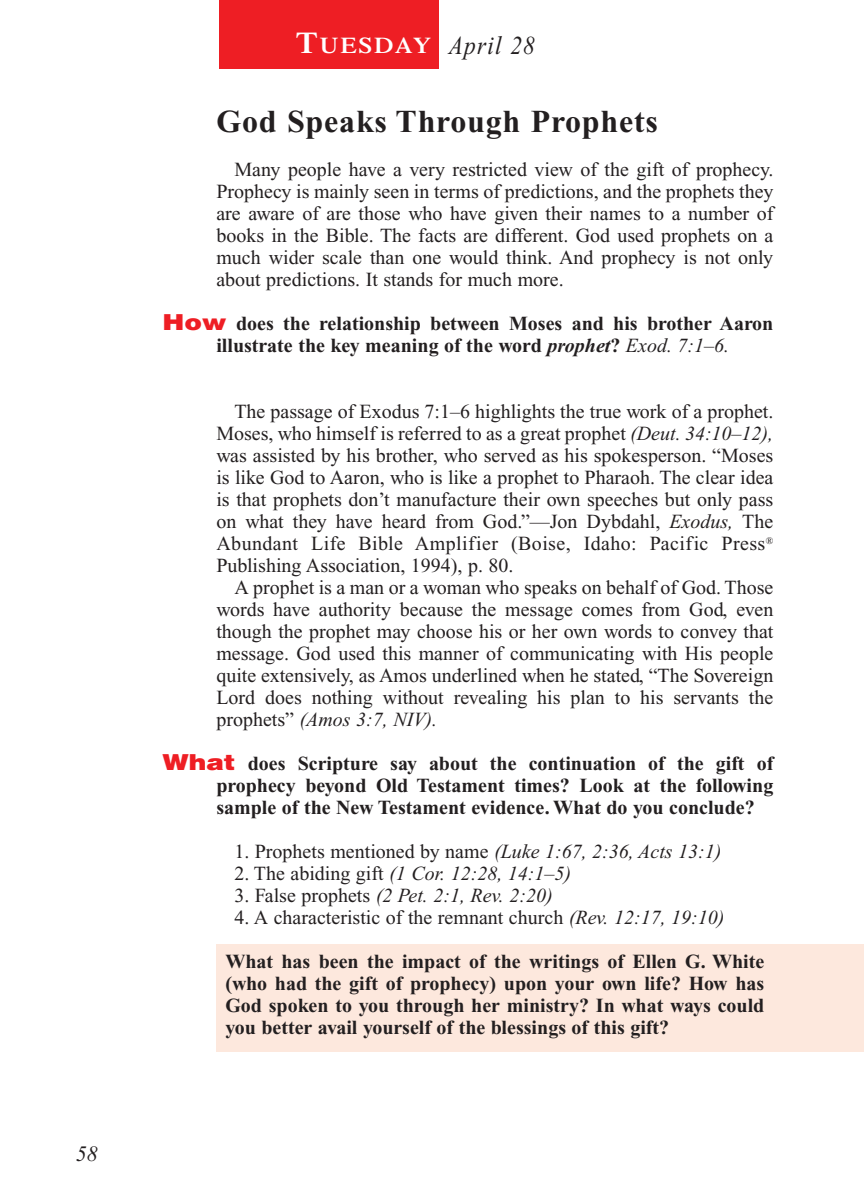
<style>
.page{position:relative;width:864px;height:1188px;background:#fff}
.page>*{position:absolute;margin:0;border:0;box-sizing:border-box;transform-origin:0 0}
.t1{font:700 32px "Times New Roman";letter-spacing:.025em;color:#231f20}
.t2{font:italic 26px "Times New Roman";letter-spacing:.05em;color:#231f20;scale:.9 1}
.t3{font:italic 22px "Times New Roman";color:#231f20}
.t4{font:20px/22px "Times New Roman";color:#231f20;text-align:justify}
.t5{font:700 20px/22px "Times New Roman";color:#231f20;text-align:justify}
.t6{font:italic 20px "Times New Roman";color:#231f20}
.s1{font-family:"Times";font-weight:600;font-style:normal;font-size:30px;color:#fff}
.s2{font-family:"Times";font-weight:600;font-style:normal;font-size:22.4px;color:#fff}
.s3{font-family:"Helvetica";font-weight:900;font-size:22px;color:#ee1e24}
.s4{font-style:italic}
.s5{font-weight:400;font-style:italic}
.s6{font-style:normal}
</style>
<div class="page">
<div style="left:216px;top:944px;width:648px;height:108px;background:#fde8dd"></div>
<div style="left:219px;top:0;width:220px;height:69px;background:#ee1e24"></div>
<p class="t3" style="left:76px;top:1146px;width:23px">58</p>
<h2 class="t2" style="left:296px;top:36px;width:267px"><span class="s1">T</span><span class="s2">UESDAY</span> April 28</h2>
<h1 class="t1" style="left:216px;top:111px;width:443px">God Speaks Through Prophets</h1>
<p class="t4" style="left:216px;top:161px;width:559px;text-indent:18px">Many people have a very restricted view of the gift of prophecy.<br>Prophecy is mainly seen in terms of predictions, and the prophets they are aware of are those who have given their names to a number of books in the Bible. The facts are different. God used prophets on a much wider scale than one would think. And prophecy is not only about predictions. It stands for much more.</p>
<p class="t5" style="left:162px;top:315px;width:613px;text-align:center"><span class="s3">How</span> does the relationship between Moses and his brother Aaron illustrate the key meaning of the word <span class="s4">prophet</span>? <span class="s5">Exod. 7:1–6.</span></p>
<p class="t4" style="left:216px;top:403px;width:559px;text-indent:18px">The passage of Exodus 7:1–6 highlights the true work of a prophet.<br>Moses, who himself is referred to as a great prophet <span class="s4">(Deut. 34:10–12), </span>was assisted by his brother, who served as his spokesperson. “Moses is like God to Aaron, who is like a prophet to Pharaoh. The clear idea is that prophets don’t manufacture their own speeches but only pass on what they have heard from God.”—Jon Dybdahl, <span class="s4">Exodus,</span> The Abundant Life Bible Amplifier (Boise, Idaho: Pacific Press<sup>® </sup>Publishing Association, 1994), p. 80.</p>
<p class="t4" style="left:216px;top:579px;width:559px;text-indent:18px">A prophet is a man or a woman who speaks on behalf of God. Those words have authority because the message comes from God, even though the prophet may choose his or her own words to convey that message. God used this manner of communicating with His people quite extensively, as Amos underlined when he stated, “The Sovereign Lord does nothing without revealing his plan to his servants the prophets” <span class="s4">(Amos 3:7, NIV).</span></p>
<p class="t5" style="left:216px;top:755px;width:559px;text-indent:-54px"><span class="s3">What</span> does Scripture say about the continuation of the gift of prophecy beyond Old Testament times? Look at the following sample of the New Testament evidence. What do you conclude?</p>
<p class="t4" style="left:234px;top:843px;width:489px">1. Prophets mentioned by name <span class="s4">(Luke 1:67, 2:36, Acts 13:1)</span></p>
<p class="t6" style="left:234px;top:867px;width:338px"><span class="s6">2. The abiding gift</span> (1 Cor. 12:28, 14:1–5)</p>
<p class="t6" style="left:234px;top:889px;width:320px"><span class="s6">3. False prophets</span> (2 Pet. 2:1, Rev. 2:20)</p>
<p class="t4" style="left:234px;top:909px;width:492px">4. A characteristic of the remnant church <span class="s4">(Rev. 12:17, 19:10)</span></p>
<p class="t5" style="left:225px;top:953px;width:541px">What has been the impact of the writings of Ellen G. White (who had the gift of prophecy) upon your own life? How has God spoken to you through her ministry? In what ways could you better avail yourself of the blessings of this gift?</p>
</div>
